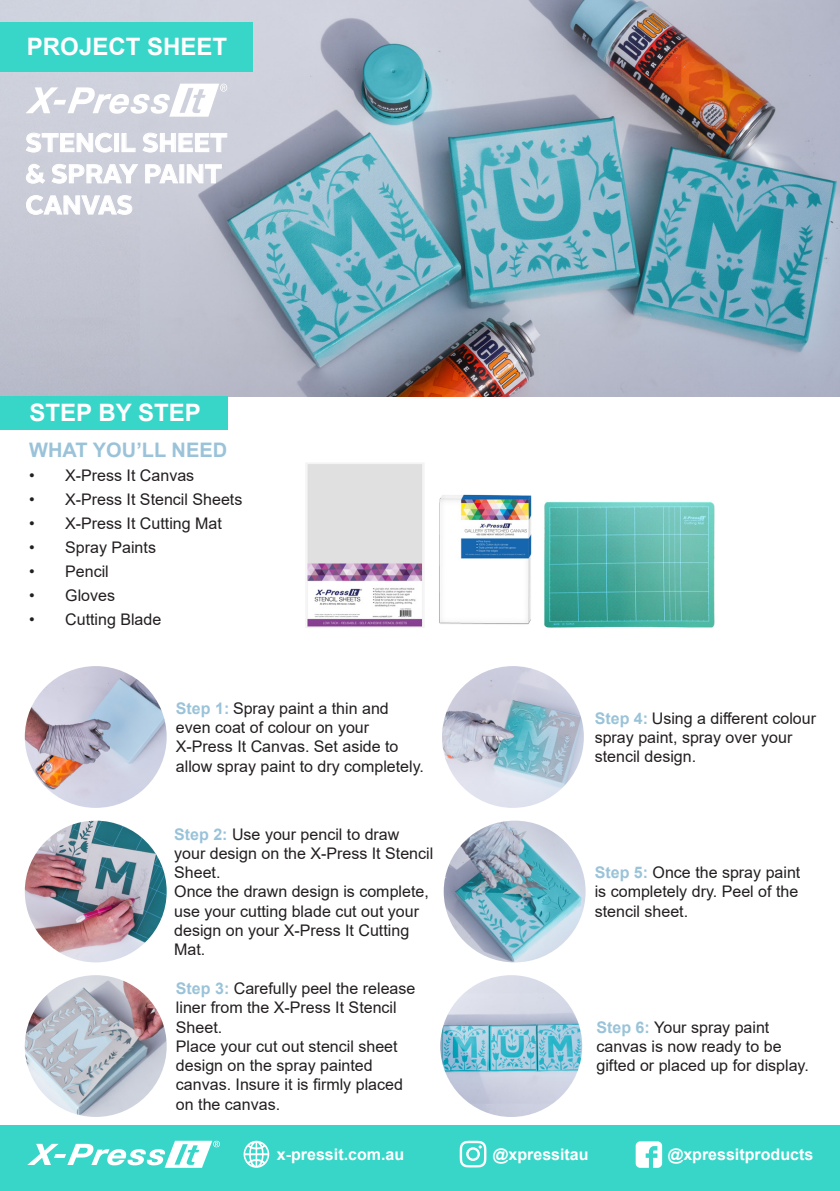
<style>
.page{position:relative;width:840px;height:1191px;background:#fff}
.page>*{position:absolute;margin:0;border:0;box-sizing:border-box;transform-origin:0 0}
.t1{font:700 26px/31.2px "Alright Sans";color:#fff}
.t2{font:700 24px "Arial";color:#fff}
.t3{font:700 20px "Arial";color:#9ac3d9}
.t4{font:16px/19.2px "Arial";color:#231f20}
.t5{font:700 16px "Arial";color:#fff}
.s1{font-weight:700;color:#9ac3d9}
</style>
<div class="page">
<img style="left:0;top:0;width:839px;height:396px">
<div style="left:0;top:396px;width:228px;height:33px;background:#38d6c9"></div>
<div style="left:0;top:1126px;width:839px;height:65px;background:#38d6c9"></div>
<div style="left:0;top:23px;width:253px;height:49px;background:#38d6c9"></div>
<svg style="left:25px;top:132px;width:88px;height:21px"></svg>
<div style="left:114px;top:133px;width:4px;height:19px;border:1px solid #fff"></div>
<svg style="left:121px;top:132px;width:15px;height:21px"></svg>
<svg style="left:142px;top:132px;width:86px;height:21px"></svg>
<svg style="left:25px;top:163px;width:113px;height:21px;background:#d6d8e1"></svg>
<svg style="left:145px;top:164px;width:33px;height:20px"></svg>
<div style="left:180px;top:165px;width:4px;height:18px;border:1px solid #fff"></div>
<svg style="left:186px;top:164px;width:36px;height:20px"></svg>
<svg style="left:25px;top:195px;width:108px;height:20px;background:#d5d7e0"></svg>
<svg style="left:27px;top:1140px;width:193px;height:27px"></svg>
<svg style="left:25px;top:84px;width:202px;height:33px"></svg>
<svg style="left:243px;top:1140px;width:26px;height:27px"></svg>
<svg style="left:635px;top:1141px;width:26px;height:26px"></svg>
<svg style="left:459px;top:1140px;width:27px;height:27px"></svg>
<img style="left:439px;top:494px;width:93px;height:131px">
<img style="left:306px;top:463px;width:118px;height:165px">
<img style="left:544px;top:501px;width:171px;height:127px">
<img style="left:25px;top:666px;width:142px;height:142px;border-radius:71px">
<img style="left:25px;top:820px;width:142px;height:142px;border-radius:71px">
<img style="left:25px;top:975px;width:142px;height:142px;border-radius:71px">
<img style="left:441px;top:666px;width:142px;height:142px;border-radius:71px">
<img style="left:443px;top:820px;width:142px;height:142px;border-radius:71px">
<img style="left:440px;top:975px;width:142px;height:142px;border-radius:71px">
<p class="t2" style="left:27px;top:30px;width:202px">PROJECT SHEET</p>
<p class="t1" style="left:25px;top:127px;width:203px">STENCIL SHEET</p>
<p class="t1" style="left:25px;top:158px;width:198px">&amp; SPRAY PAINT<br>CANVAS</p>
<p class="t2" style="left:30px;top:396px;width:173px">STEP BY STEP</p>
<p class="t3" style="left:29px;top:436px;width:199px">WHAT YOU’LL NEED</p>
<p class="t4" style="left:29px;top:466px;width:166px">• X-Press It Canvas</p>
<p class="t4" style="left:29px;top:490px;width:214px">• X-Press It Stencil Sheets</p>
<p class="t4" style="left:29px;top:514px;width:194px">• X-Press It Cutting Mat</p>
<p class="t4" style="left:29px;top:538px;width:128px">• Spray Paints</p>
<p class="t4" style="left:29px;top:562px;width:81px">• Pencil</p>
<p class="t4" style="left:29px;top:586px;width:87px">• Gloves</p>
<p class="t4" style="left:29px;top:610px;width:134px">• Cutting Blade</p>
<p class="t4" style="left:176px;top:698px;width:249px"><span class="s1">Step 1:</span> Spray paint a thin and even coat of colour on your<br>X-Press It Canvas. Set aside to allow spray paint to dry completely.</p>
<p class="t4" style="left:174px;top:824px;width:260px"><span class="s1">Step 2:</span> Use your pencil to draw your design on the X-Press It Stencil<br>Sheet.</p>
<p class="t4" style="left:174px;top:882px;width:256px">Once the drawn design is complete, use your cutting blade cut out your design on your X-Press It Cutting<br>Mat.</p>
<p class="t4" style="left:176px;top:979px;width:241px"><span class="s1">Step 3:</span> Carefully peel the release liner from the X-Press It Stencil<br>Sheet.</p>
<p class="t4" style="left:176px;top:1036px;width:228px">Place your cut out stencil sheet design on the spray painted canvas. Insure it is firmly placed on the canvas.</p>
<p class="t4" style="left:594px;top:708px;width:223px"><span class="s1">Step 4:</span> Using a different colour spray paint, spray over your stencil design.</p>
<p class="t4" style="left:594px;top:863px;width:207px"><span class="s1">Step 5:</span> Once the spray paint is completely dry. Peel of the stencil sheet.</p>
<p class="t4" style="left:596px;top:1017px;width:214px"><span class="s1">Step 6:</span> Your spray paint canvas is now ready to be gifted or placed up for display.</p>
<p class="t5" style="left:277px;top:1143px;width:129px">x-pressit.com.au</p>
<p class="t5" style="left:492px;top:1143px;width:97px">@xpressitau</p>
<p class="t5" style="left:667px;top:1143px;width:147px">@xpressitproducts</p>
</div>
